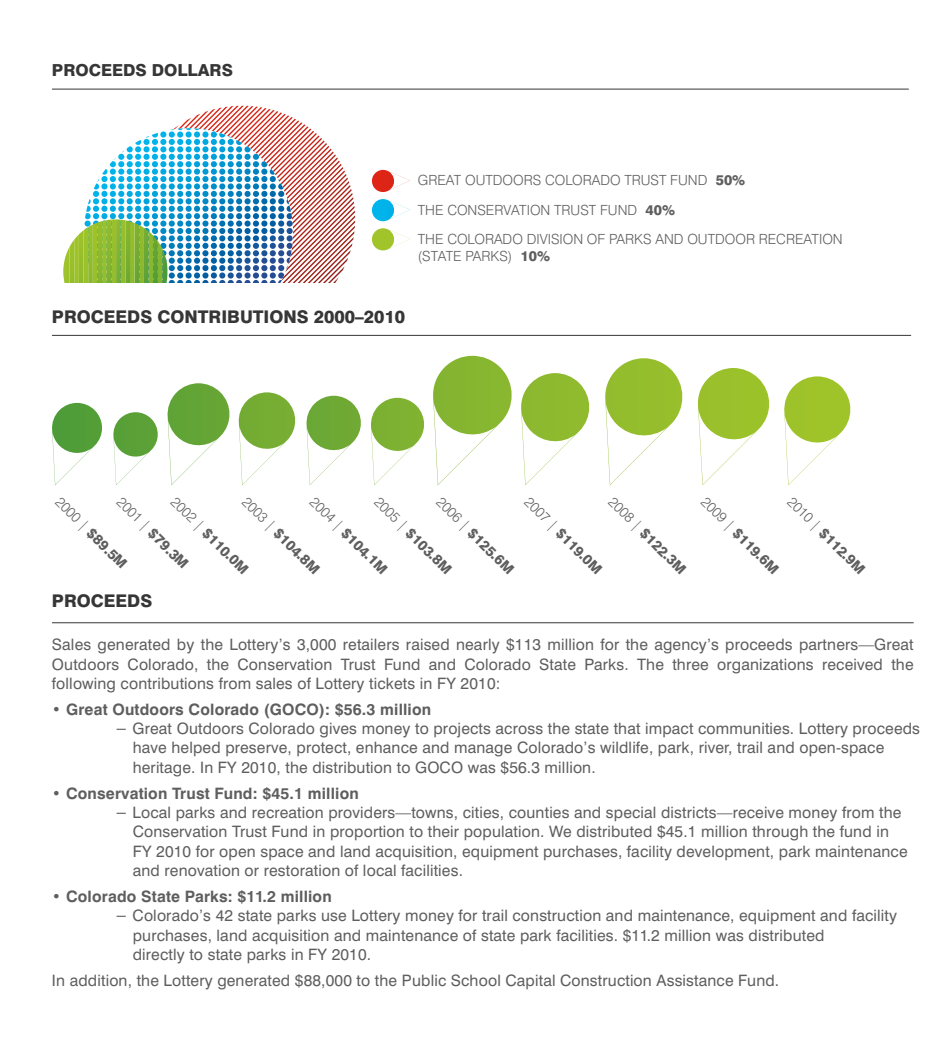
<style>
.page{position:relative;width:945px;height:1040px;background:#fff}
.page>*{position:absolute;margin:0;border:0;box-sizing:border-box;transform-origin:0 0}
.t1{font:800 17.5px "Swiss 721 BT";color:#363636}
.t2{font:800 16.62px "Swiss 721 BT";color:#363636}
.t3{font:15.75px/19.2px "Swiss 721 BT";letter-spacing:.01em;color:#5e5e5f}
.t4{font:700 15.75px "Swiss 721 BT";letter-spacing:.01em;color:#5e5e5f}
.t5{font:800 14px "Swiss 721 BT";color:#5e5e5f}
.t6{font:300 14px/16.8px "Swiss 721 BT";color:#5e5e5f}
.s1{font-weight:800}
.s2{font-weight:300}
</style>
<div class="page">
<svg style="left:372px;top:228px;width:38px;height:23px"></svg>
<svg style="left:372px;top:199px;width:38px;height:23px"></svg>
<svg style="left:372px;top:170px;width:38px;height:22px"></svg>
<hr style="left:52px;top:622px;width:862px;height:1px;background:#363636">
<svg style="left:63px;top:106px;width:292px;height:177px"></svg>
<hr style="left:52px;top:335px;width:859px;height:1px;background:#363636">
<hr style="left:52px;top:89px;width:857px;height:1px;background:#363636">
<svg style="left:113px;top:412px;width:45px;height:73px"></svg>
<svg style="left:52px;top:403px;width:50px;height:82px"></svg>
<svg style="left:306px;top:396px;width:55px;height:89px"></svg>
<svg style="left:167px;top:383px;width:129px;height:102px"></svg>
<svg style="left:371px;top:356px;width:219px;height:129px"></svg>
<svg style="left:605px;top:358px;width:78px;height:127px"></svg>
<svg style="left:784px;top:376px;width:67px;height:109px"></svg>
<svg style="left:697px;top:368px;width:73px;height:117px"></svg>
<p class="t2" style="left:52px;top:60px;width:182px">PROCEEDS DOLLARS</p>
<p class="t6" style="left:418px;top:172px;width:329px">GREAT OUTDOORS COLORADO TRUST FUND <span class="s1">50%</span></p>
<p class="t6" style="left:418px;top:201px;width:259px">THE CONSERVATION TRUST FUND <span class="s1">40%</span></p>
<p class="t6" style="left:418px;top:230px;width:426px">THE COLORADO DIVISION OF PARKS AND OUTDOOR RECREATION (STATE PARKS) <span class="s1">10%</span></p>
<p class="t1" style="left:52px;top:306px;width:355px">PROCEEDS CONTRIBUTIONS 2000–2010</p>
<p class="t5" style="left:64px;top:493px;width:96px;rotate:45deg"><span class="s2">2000 |</span> $89.5M</p>
<p class="t5" style="left:125px;top:493px;width:96px;rotate:45deg"><span class="s2">2001 |</span> $79.3M</p>
<p class="t5" style="left:180px;top:493px;width:104px;rotate:45deg"><span class="s2">2002 |</span> $110.0M</p>
<p class="t5" style="left:251px;top:493px;width:104px;rotate:45deg"><span class="s2">2003 |</span> $104.8M</p>
<p class="t5" style="left:318px;top:493px;width:104px;rotate:45deg"><span class="s2">2004 |</span> $104.1M</p>
<p class="t5" style="left:383px;top:493px;width:104px;rotate:45deg"><span class="s2">2005 |</span> $103.8M</p>
<p class="t5" style="left:445px;top:493px;width:104px;rotate:45deg"><span class="s2">2006 |</span> $125.6M</p>
<p class="t5" style="left:533px;top:493px;width:104px;rotate:45deg"><span class="s2">2007 |</span> $119.0M</p>
<p class="t5" style="left:617px;top:493px;width:104px;rotate:45deg"><span class="s2">2008 |</span> $122.3M</p>
<p class="t5" style="left:710px;top:493px;width:104px;rotate:45deg"><span class="s2">2009 |</span> $119.6M</p>
<p class="t5" style="left:796px;top:493px;width:104px;rotate:45deg"><span class="s2">2010 |</span> $112.9M</p>
<p class="t1" style="left:52px;top:590px;width:102px">PROCEEDS</p>
<p class="t3" style="left:52px;top:635px;width:863px;text-align:justify">Sales generated by the Lottery’s 3,000 retailers raised nearly $113 million for the agency’s proceeds partners—Great Outdoors Colorado, the Conservation Trust Fund and Colorado State Parks. The three organizations received the following contributions from sales of Lottery tickets in FY 2010:</p>
<p class="t4" style="left:52px;top:699px;width:381px">• Great Outdoors Colorado (GOCO): $56.3 million</p>
<p class="t3" style="left:133px;top:719px;width:789px;text-indent:-18px">− Great Outdoors Colorado gives money to projects across the state that impact communities. Lottery proceeds have helped preserve, protect, enhance and manage Colorado’s wildlife, park, river, trail and open-space heritage. In FY 2010, the distribution to GOCO was $56.3 million.</p>
<p class="t4" style="left:52px;top:783px;width:308px">• Conservation Trust Fund: $45.1 million</p>
<p class="t3" style="left:133px;top:802px;width:776px;text-indent:-18px">− Local parks and recreation providers—towns, cities, counties and special districts—receive money from the Conservation Trust Fund in proportion to their population. We distributed $45.1 million through the fund in FY 2010 for open space and land acquisition, equipment purchases, facility development, park maintenance and renovation or restoration of local facilities.</p>
<p class="t4" style="left:52px;top:886px;width:281px">• Colorado State Parks: $11.2 million</p>
<p class="t3" style="left:133px;top:906px;width:766px;text-indent:-18px">− Colorado’s 42 state parks use Lottery money for trail construction and maintenance, equipment and facility purchases, land acquisition and maintenance of state park facilities. $11.2 million was distributed<br>directly to state parks in FY 2010.</p>
<p class="t3" style="left:52px;top:970px;width:729px">In addition, the Lottery generated $88,000 to the Public School Capital Construction Assistance Fund.</p>
</div>
